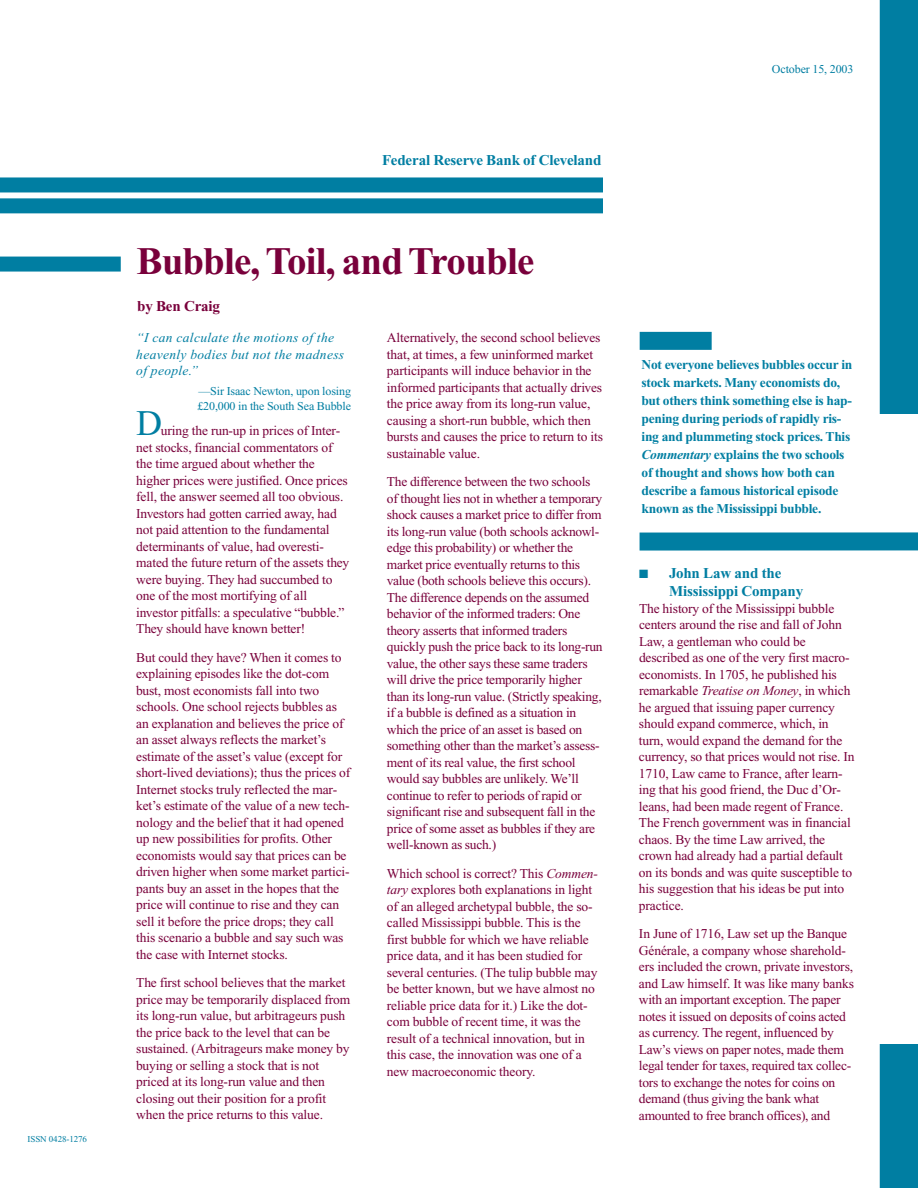
<style>
.page{position:relative;width:918px;height:1188px;background:#fff}
.page>*{position:absolute;margin:0;border:0;box-sizing:border-box;transform-origin:0 0}
.t1{font:700 39px "Times";letter-spacing:-.02em;color:#79003b}
.t2{font:36px "Times";color:#007ea2}
.t3{font:700 15px/18px "Times";letter-spacing:-.01em;color:#007ea2}
.t4{font:700 15px "Times";letter-spacing:-.01em;color:#79003b}
.t5{font:13.5px/16.5px "Times";letter-spacing:-.01em;color:#79003b}
.t6{font:700 13.5px/18px "Times";letter-spacing:-.02em;color:#007ea2}
.t7{font:italic 13.5px/16.5px "Times";letter-spacing:.025em;color:#007ea2}
.t8{font:12px/15px "Times";letter-spacing:-.01em;color:#007ea2}
.t9{font:9px "Times";letter-spacing:-.01em;color:#007ea2}
.s1{font-style:italic}
</style>
<div class="page">
<div style="left:0;top:177px;width:603px;height:15px;background:#007ea2"></div>
<div style="left:0;top:198px;width:603px;height:15px;background:#007ea2"></div>
<div style="left:0;top:257px;width:121px;height:15px;background:#007ea2"></div>
<div style="left:880px;top:0;width:38px;height:414px;background:#007ea2"></div>
<div style="left:880px;top:1044px;width:38px;height:144px;background:#007ea2"></div>
<div style="left:640px;top:332px;width:72px;height:18px;background:#007ea2"></div>
<div style="left:640px;top:532px;width:278px;height:19px;background:#007ea2"></div>
<p class="t9" style="left:28px;top:1135px;width:61px">ISSN 0428-1276</p>
<p class="t3" style="left:382px;top:152px;width:221px">Federal Reserve Bank of Cleveland</p>
<h1 class="t1" style="left:136px;top:246px;width:399px">Bubble, Toil, and Trouble</h1>
<p class="t4" style="left:137px;top:300px;width:84px">by Ben Craig</p>
<p class="t7" style="left:136px;top:331px;width:209px">“I can calculate the motions of the heavenly bodies but not the madness of people.”</p>
<p class="t8" style="left:197px;top:384px;width:155px">—Sir Isaac Newton, upon losing £20,000 in the South Sea Bubble</p>
<h2 class="t2" style="left:136px;top:410px;width:27px">D</h2>
<p class="t5" style="left:136px;top:424px;width:215px;text-indent:25px">uring the run-up in prices of Inter&shy;net stocks, financial commentators of the time argued about whether the higher prices were justified. Once prices fell, the answer seemed all too obvious.<br>Investors had gotten carried away, had not paid attention to the fundamental determinants of value, had overesti&shy;mated the future return of the assets they were buying. They had succumbed to one of the most mortifying of all investor pitfalls: a speculative “bubble.” They should have known better!</p>
<p class="t5" style="left:136px;top:650px;width:216px">But could they have? When it comes to explaining episodes like the dot-com bust, most economists fall into two schools. One school rejects bubbles as an explanation and believes the price of an asset always reflects the market’s estimate of the asset’s value (except for short-lived deviations); thus the prices of Internet stocks truly reflected the mar&shy;ket’s estimate of the value of a new tech&shy;nology and the belief that it had opened up new possibilities for profits. Other economists would say that prices can be driven higher when some market partici&shy;pants buy an asset in the hopes that the price will continue to rise and they can sell it before the price drops; they call this scenario a bubble and say such was the case with Internet stocks.</p>
<p class="t5" style="left:136px;top:976px;width:216px">The first school believes that the market price may be temporarily displaced from its long-run value, but arbitrageurs push the price back to the level that can be sustained. (Arbitrageurs make money by buying or selling a stock that is not priced at its long-run value and then closing out their position for a profit when the price returns to this value.</p>
<p class="t5" style="left:387px;top:331px;width:217px">Alternatively, the second school believes that, at times, a few uninformed market participants will induce behavior in the informed participants that actually drives the price away from its long-run value, causing a short-run bubble, which then bursts and causes the price to return to its sustainable value.</p>
<p class="t5" style="left:387px;top:475px;width:217px">The difference between the two schools of thought lies not in whether a temporary shock causes a market price to differ from its long-run value (both schools acknowl&shy;edge this probability) or whether the market price eventually returns to this value (both schools believe this occurs).<br>The difference depends on the assumed behavior of the informed traders: One theory asserts that informed traders quickly push the price back to its long-run value, the other says these same traders will drive the price temporarily higher than its long-run value. (Strictly speaking, if a bubble is defined as a situation in which the price of an asset is based on something other than the market’s assess&shy;ment of its real value, the first school would say bubbles are unlikely. We’ll continue to refer to periods of rapid or significant rise and subsequent fall in the price of some asset as bubbles if they are well-known as such.)</p>
<p class="t5" style="left:387px;top:866px;width:213px">Which school is correct? This <span class="s1">Commen&shy;tary</span> explores both explanations in light of an alleged archetypal bubble, the so&shy;called Mississippi bubble. This is the first bubble for which we have reliable price data, and it has been studied for several centuries. (The tulip bubble may be better known, but we have almost no reliable price data for it.) Like the dot&shy;com bubble of recent time, it was the result of a technical innovation, but in this case, the innovation was one of a new macroeconomic theory.</p>
<p class="t8" style="left:772px;top:62px;width:83px">October 15, 2003</p>
<p class="t6" style="left:642px;top:356px;width:212px">Not everyone believes bubbles occur in stock markets. Many economists do, but others think something else is hap&shy;pening during periods of rapidly ris&shy;ing and plummeting stock prices. This <span class="s1">Commentary</span> explains the two schools of thought and shows how both can describe a famous historical episode known as the Mississippi bubble.</p>
<p class="t3" style="left:669px;top:566px;width:136px;text-indent:-30px">■ John Law and the<br>Mississippi Company</p>
<p class="t5" style="left:639px;top:601px;width:217px">The history of the Mississippi bubble centers around the rise and fall of John Law, a gentleman who could be described as one of the very first macro&shy;economists. In 1705, he published his remarkable <span class="s1">Treatise on Money</span>, in which he argued that issuing paper currency should expand commerce, which, in turn, would expand the demand for the currency, so that prices would not rise. In 1710, Law came to France, after learn&shy;ing that his good friend, the Duc d’Or&shy;leans, had been made regent of France.<br>The French government was in financial chaos. By the time Law arrived, the crown had already had a partial default on its bonds and was quite susceptible to his suggestion that his ideas be put into practice.</p>
<p class="t5" style="left:639px;top:927px;width:216px">In June of 1716, Law set up the Banque Générale, a company whose sharehold&shy;ers included the crown, private investors, and Law himself. It was like many banks with an important exception. The paper notes it issued on deposits of coins acted as currency. The regent, influenced by Law’s views on paper notes, made them legal tender for taxes, required tax collec&shy;tors to exchange the notes for coins on demand (thus giving the bank what amounted to free branch offices), and</p>
</div>
